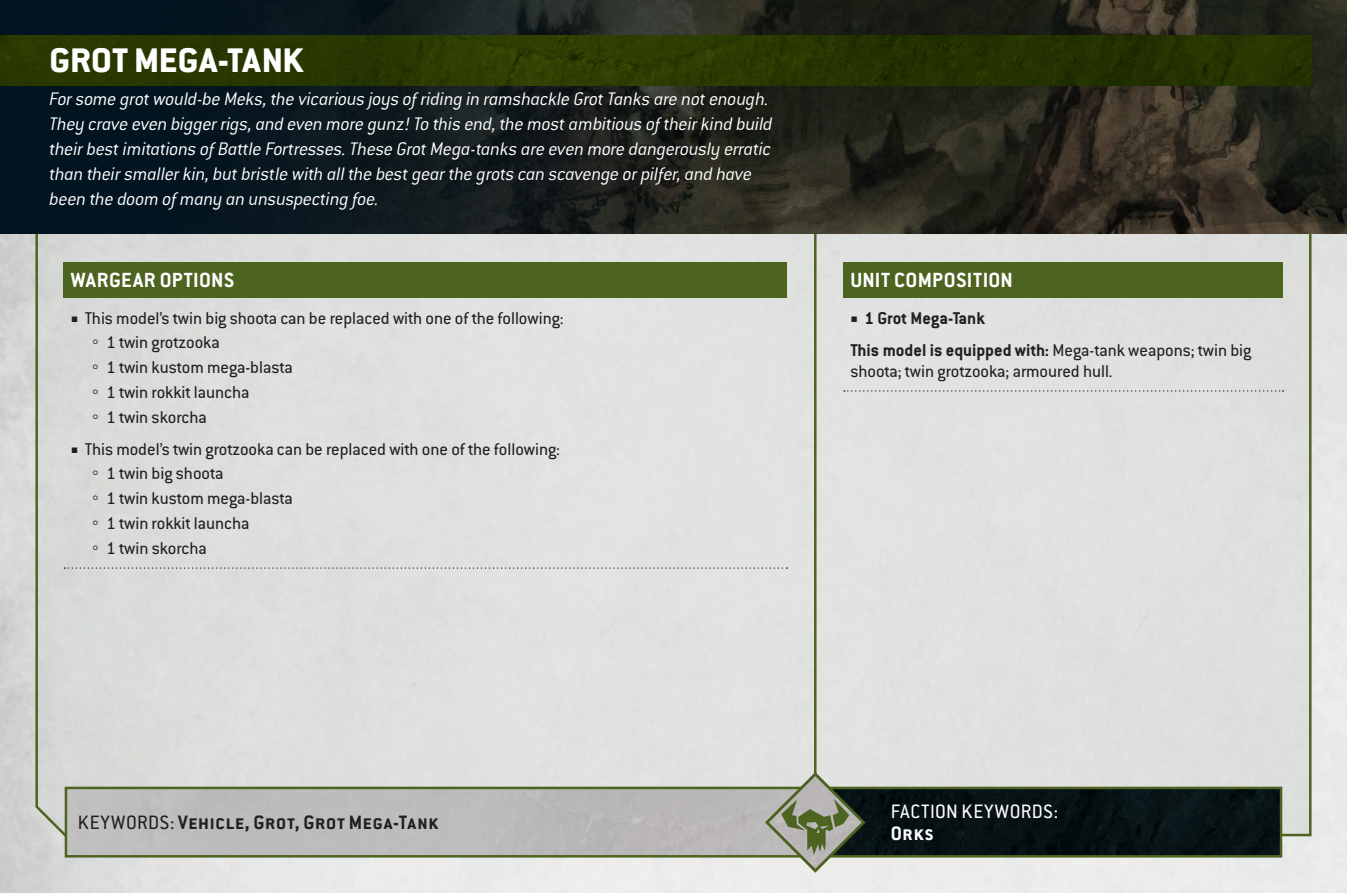
<style>
.page{position:relative;width:1347px;height:893px;background:#fff}
.page>*{position:absolute;margin:0;border:0;box-sizing:border-box;transform-origin:0 0}
.t1{font:800 37.5px "Conduit ITC Std";color:#fff}
.t2{font:700 22.5px "Conduit ITC Std";letter-spacing:.015em;color:#fff}
.t3{font:700 21.25px "Conduit ITC Std";letter-spacing:.01em;color:#231f20}
.t4{font:21.25px "Conduit ITC Std";letter-spacing:.025em;color:#fff}
.t5{font:700 21.25px "Conduit ITC Std";color:#fff}
.t6{font:italic 300 20px/25px "Conduit ITC Std";letter-spacing:-.015em;color:#fff}
.t7{font:18.75px/24.8px "Conduit ITC Std";color:#231f20}
.t8{font:700 18.75px/32px "Conduit ITC Std";color:#231f20}
.s1{font-family:"Minion Pro"}
.s2{font-family:"Arial"}
.s3{font-family:"Minion Pro";font-weight:400}
.s4{font-weight:400}
</style>
<div class="page">
<div style="left:34px;top:234px;width:1278px;height:603px;background:#dfe1df"></div>
<img style="left:0;top:0;width:1346px;height:234px">
<img style="left:68px;top:790px;width:1211px;height:64px">
<div style="left:65px;top:787px;width:1217px;height:70px;border:2px solid #4d6320"></div>
<img style="left:0;top:35px;width:1311px;height:50px">
<div style="left:64px;top:262px;width:723px;height:36px;background:#4d6320"></div>
<svg style="left:64px;top:567px;width:723px;height:2px"></svg>
<div style="left:843px;top:262px;width:440px;height:36px;background:#4d6320"></div>
<svg style="left:844px;top:390px;width:439px;height:2px"></svg>
<hr style="left:814px;top:234px;width:2px;height:542px;background:#4d6320">
<svg style="left:763px;top:770px;width:104px;height:104px;background:#9ba091"></svg>
<h1 class="t1" style="left:50px;top:38px;width:255px">GROT MEGA-TANK</h1>
<p class="t6" style="left:50px;top:86px;width:724px">For some grot would-be Meks, the vicarious joys of riding in ramshackle Grot Tanks are not enough.<br>They crave even bigger rigs, and even more gunz! To this end, the most ambitious of their kind build their best imitations of Battle Fortresses. These Grot Mega-tanks are even more dangerously erratic than their smaller kin, but bristle with all the best gear the grots can scavenge or pilfer, and have been the doom of many an unsuspecting foe.</p>
<p class="t2" style="left:71px;top:266px;width:165px">WARGEAR OPTIONS</p>
<p class="t7" style="left:92px;top:305px;width:473px;text-indent:-21px"><span class="s1">■</span> This model’s twin big shoota can be replaced with one of the following: <span class="s2">◦</span> 1 twin grotzooka<br><span class="s2">◦</span> 1 twin kustom mega-blasta<br><span class="s2">◦</span> 1 twin rokkit launcha<br><span class="s2">◦</span> 1 twin skorcha</p>
<p class="t7" style="left:92px;top:436px;width:469px;text-indent:-21px"><span class="s1">■</span> This model’s twin grotzooka can be replaced with one of the following: <span class="s2">◦</span> 1 twin big shoota<br><span class="s2">◦</span> 1 twin kustom mega-blasta<br><span class="s2">◦</span> 1 twin rokkit launcha<br><span class="s2">◦</span> 1 twin skorcha</p>
<p class="t2" style="left:850px;top:266px;width:164px">UNIT COMPOSITION</p>
<p class="t8" style="left:850px;top:301px;width:402px"><span class="s3">■</span> 1 Grot Mega-Tank<br>This model is equipped with: <span class="s4">Mega-tank weapons; twin big</span></p>
<p class="t7" style="left:850px;top:358px;width:264px">shoota; twin grotzooka; armoured hull.</p>
<p class="t3" style="left:78px;top:809px;width:362px"><span class="s4">KEYWORDS:</span> Vehicle, Grot, Grot Mega-Tank</p>
<p class="t4" style="left:891px;top:798px;width:169px">FACTION KEYWORDS:</p>
<p class="t5" style="left:891px;top:821px;width:44px">Orks</p>
</div>
